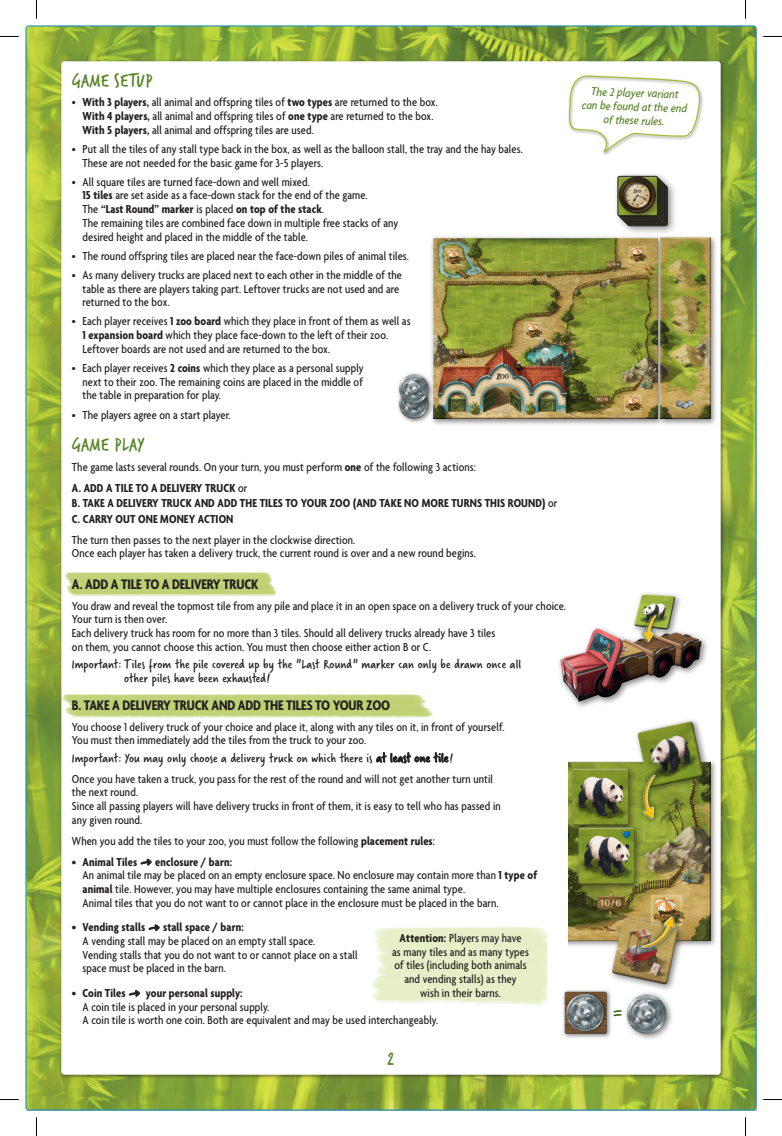
<style>
.page{position:relative;width:782px;height:1136px;background:#fff}
.page>*{position:absolute;margin:0;border:0;box-sizing:border-box;transform-origin:0 0}
.t1{font:20px "Verveine";letter-spacing:.01em;color:#588527}
.t2{font:20px "Verveine";color:#375e12}
.t3{font:700 condensed 15px "Agenda";letter-spacing:-.01em;color:#231f20}
.t4{font:13.75px/13.8px "Verveine";letter-spacing:.01em;color:#231f20}
.t5{font:500 condensed 12.5px/13.8px "Agenda";letter-spacing:.01em;color:#231f20}
.t6{font:700 condensed 12.5px/15.5px "Agenda";letter-spacing:.01em;color:#231f20}
.t7{font:italic 500 condensed 12.5px/13.8px "Agenda";color:#588527;text-align:center}
.s1{font-weight:700}
.s2{font-weight:500}
.s3{font-family:"PW New Arrows";font-weight:400;font-stretch:normal}
</style>
<div class="page">
<img style="left:26px;top:26px;width:730px;height:1084px">
<div style="left:61px;top:61px;width:659px;height:1014px;background:#fff;border-radius:3px"></div>
<img style="left:57px;top:688px;width:376px;height:39px">
<img style="left:59px;top:572px;width:217px;height:25px">
<div style="left:568px;top:762px;width:150px;height:186px;background:#231f20;opacity:.55"></div>
<div style="left:633px;top:718px;width:78px;height:77px;background:#fff"></div>
<div style="left:608px;top:914px;width:78px;height:78px;background:#231f20;opacity:.55"></div>
<img style="left:568px;top:720px;width:142px;height:266px">
<img style="left:614px;top:759px;width:76px;height:76px">
<img style="left:627px;top:906px;width:60px;height:51px">
<div style="left:568px;top:765px;width:69px;height:69px;background:#231f20;opacity:.55"></div>
<div style="left:571px;top:769px;width:60px;height:57px;background:#231f20;opacity:.65"></div>
<div style="left:574px;top:824px;width:69px;height:69px;background:#231f20;opacity:.55"></div>
<div style="left:577px;top:828px;width:60px;height:57px;background:#231f20;opacity:.65"></div>
<div style="left:613px;top:172px;width:64px;height:64px;background:#231f20;opacity:.55"></div>
<div style="left:627px;top:186px;width:40px;height:40px;border:1px solid #231f20;border-radius:2px"></div>
<div style="left:626px;top:185px;width:40px;height:40px;border:1px solid #231f20;border-radius:2px"></div>
<div style="left:625px;top:184px;width:40px;height:40px;border:1px solid #231f20;border-radius:2px"></div>
<div style="left:624px;top:183px;width:40px;height:40px;border:1px solid #231f20;border-radius:2px"></div>
<div style="left:624px;top:183px;width:40px;height:39px;border:1px solid #231f20;border-radius:2px"></div>
<div style="left:623px;top:182px;width:40px;height:40px;border:1px solid #231f20;border-radius:2px"></div>
<div style="left:622px;top:181px;width:40px;height:40px;border:1px solid #231f20;border-radius:2px"></div>
<div style="left:616px;top:174px;width:46px;height:46px;background:#231f20;opacity:.55"></div>
<div style="left:619px;top:177px;width:36px;height:27px;background:#fff;opacity:.65"></div>
<div style="left:619px;top:182px;width:36px;height:31px;background:#231f20;opacity:.65"></div>
<div style="left:619px;top:177px;width:36px;height:36px;border:1px solid #231f20;border-radius:50%"></div>
<div style="left:430px;top:234px;width:235px;height:192px;background:#231f20;opacity:.55"></div>
<div style="left:432px;top:237px;width:226px;height:182px;background:#231f20;opacity:.65"></div>
<div style="left:657px;top:234px;width:60px;height:192px;background:#231f20;opacity:.55"></div>
<div style="left:659px;top:238px;width:52px;height:181px;background:#231f20;opacity:.65"></div>
<div style="left:396px;top:387px;width:38px;height:37px;background:#231f20;opacity:.55"></div>
<div style="left:398px;top:387px;width:31px;height:24px;background:#f2f2f2"></div>
<div style="left:399px;top:394px;width:31px;height:25px;background:#231f20;opacity:.65"></div>
<div style="left:396px;top:372px;width:38px;height:37px;background:#231f20;opacity:.55"></div>
<div style="left:398px;top:373px;width:31px;height:23px;background:#fff;opacity:.65"></div>
<div style="left:399px;top:379px;width:31px;height:25px;background:#231f20;opacity:.65"></div>
<div style="left:562px;top:989px;width:51px;height:51px;background:#231f20;opacity:.55"></div>
<div style="left:563px;top:991px;width:45px;height:42px;background:#fff;opacity:.65"></div>
<div style="left:563px;top:992px;width:45px;height:43px;background:#231f20;opacity:.65"></div>
<div style="left:623px;top:991px;width:51px;height:50px;background:#231f20;opacity:.55"></div>
<div style="left:626px;top:993px;width:39px;height:30px;background:#fff;opacity:.65"></div>
<div style="left:626px;top:1001px;width:42px;height:33px;background:#231f20;opacity:.65"></div>
<svg style="left:568px;top:75px;width:135px;height:80px"></svg>
<img style="left:576px;top:639px;width:131px;height:68px">
<div style="left:559px;top:592px;width:143px;height:110px;background:#fff;opacity:.65"></div>
<div style="left:562px;top:595px;width:141px;height:108px;background:#231f20;opacity:.65"></div>
<img style="left:372px;top:926px;width:175px;height:79px">
<img style="left:626px;top:603px;width:51px;height:51px">
<svg style="left:0;top:36px;width:19px;height:1px"></svg>
<svg style="left:763px;top:36px;width:19px;height:1px"></svg>
<svg style="left:0;top:1099px;width:19px;height:1px"></svg>
<svg style="left:763px;top:1099px;width:19px;height:1px"></svg>
<svg style="left:36px;top:0;width:1px;height:19px"></svg>
<svg style="left:36px;top:1117px;width:1px;height:19px"></svg>
<svg style="left:745px;top:0;width:1px;height:19px"></svg>
<svg style="left:745px;top:1117px;width:1px;height:19px"></svg>
<h1 class="t1" style="left:72px;top:66px;width:82px">GAME SETUP</h1>
<p class="t5" style="left:83px;top:96px;width:357px;text-indent:-11px">• <span class="s1">With 3 players,</span> all animal and offspring tiles of <span class="s1">two types</span> are returned to the box.<br><span class="s1">With 4 players,</span> all animal and offspring tiles of <span class="s1">one type</span> are returned to the box.<br><span class="s1">With 5 players,</span> all animal and offspring tiles are used.</p>
<p class="t5" style="left:83px;top:143px;width:441px;text-indent:-11px">• Put all the tiles of any stall type back in the box, as well as the balloon stall, the tray and the hay bales.<br>These are not needed for the basic game for 3-5 players.</p>
<p class="t5" style="left:83px;top:176px;width:317px;text-indent:-11px">• All square tiles are turned face-down and well mixed.<br><span class="s1">15 tiles</span> are set aside as a face-down stack for the end of the game.<br>The <span class="s1">“Last Round” marker</span> is placed <span class="s1">on top of the stack</span>.<br>The remaining tiles are combined face down in multiple free stacks of any desired height and placed in the middle of the table.</p>
<p class="t5" style="left:72px;top:250px;width:338px">• The round offspring tiles are placed near the face-down piles of animal tiles.</p>
<p class="t5" style="left:83px;top:269px;width:321px;text-indent:-11px">• As many delivery trucks are placed next to each other in the middle of the table as there are players taking part. Leftover trucks are not used and are returned to the box.</p>
<p class="t5" style="left:83px;top:315px;width:329px;text-indent:-11px">• Each player receives <span class="s1">1 zoo board</span> which they place in front of them as well as<br><span class="s1">1 expansion board</span> which they place face-down to the left of their zoo.<br>Leftover boards are not used and are returned to the box.</p>
<p class="t5" style="left:83px;top:362px;width:282px;text-align:justify;text-indent:-11px">• Each player receives <span class="s1">2 coins</span> which they place as a personal supply next to their zoo. The remaining coins are placed in the middle of the table in preparation for play.</p>
<p class="t5" style="left:72px;top:408px;width:160px">• The players agree on a start player.</p>
<h1 class="t1" style="left:72px;top:431px;width:74px">GAME PLAY</h1>
<p class="t5" style="left:72px;top:457px;width:405px;line-height:20.9px">The game lasts several rounds. On your turn, you must perform <span class="s1">one</span> of the following 3 actions:<br><span class="s1">A. ADD A TILE TO A DELIVERY TRUCK</span> or</p>
<p class="t6" style="left:72px;top:496px;width:487px">B. TAKE A DELIVERY TRUCK AND ADD THE TILES TO YOUR ZOO (AND TAKE NO MORE TURNS THIS ROUND) <span class="s2">or<br></span>C. CARRY OUT ONE MONEY ACTION</p>
<p class="t5" style="left:72px;top:533px;width:405px">The turn then passes to the next player in the clockwise direction.<br>Once each player has taken a delivery truck, the current round is over and a new round begins.</p>
<p class="t3" style="left:72px;top:576px;width:188px">A. ADD A TILE TO A DELIVERY TRUCK</p>
<p class="t5" style="left:72px;top:600px;width:495px">You draw and reveal the topmost tile from any pile and place it in an open space on a delivery truck of your choice.<br>Your turn is then over.<br>Each delivery truck has room for no more than 3 tiles. Should all delivery trucks already have 3 tiles<br>on them, you cannot choose this action. You must then choose either action B or C.</p>
<p class="t4" style="left:124px;top:658px;width:398px;text-indent:-52px">Important: Tiles from the pile covered up by the "Last Round" marker can only be drawn once all other piles have been exhausted!</p>
<p class="t3" style="left:72px;top:697px;width:320px">B. TAKE A DELIVERY TRUCK AND ADD THE TILES TO YOUR ZOO</p>
<p class="t5" style="left:72px;top:721px;width:434px">You choose 1 delivery truck of your choice and place it, along with any tiles on it, in front of yourself.<br>You must then immediately add the tiles from the truck to your zoo.</p>
<p class="t4" style="left:72px;top:751px;width:383px">Important: You may only choose a delivery truck on which there is at least one tile!</p>
<p class="t5" style="left:72px;top:772px;width:430px">Once you have taken a truck, you pass for the rest of the round and will not get another turn until the next round.<br>Since all passing players will have delivery trucks in front of them, it is easy to tell who has passed in any given round.</p>
<p class="t5" style="left:72px;top:835px;width:364px">When you add the tiles to your zoo, you must follow the following <span class="s1">placement rules</span>:</p>
<p class="t5" style="left:83px;top:855px;width:456px;text-indent:-11px"><span class="s1">• Animal Tiles</span> <span class="s3">q</span> <span class="s1">enclosure / barn:<br></span>An animal tile may be placed on an empty enclosure space. No enclosure may contain more than <span class="s1">1 type of animal</span> tile. However, you may have multiple enclosures containing the same animal type.<br>Animal tiles that you do not want to or cannot place in the enclosure must be placed in the barn.</p>
<p class="t5" style="left:83px;top:921px;width:276px;text-indent:-11px"><span class="s1">• Vending stalls</span> <span class="s3">q</span> <span class="s1">stall space / barn:<br></span>A vending stall may be placed on an empty stall space.<br>Vending stalls that you do not want to or cannot place on a stall space must be placed in the barn.</p>
<p class="t5" style="left:83px;top:987px;width:357px;text-indent:-11px"><span class="s1">• Coin Tiles</span> <span class="s3">q</span> <span class="s1">your personal supply:<br></span>A coin tile is placed in your personal supply.<br>A coin tile is worth one coin. Both are equivalent and may be used interchangeably.</p>
<p class="t5" style="left:392px;top:932px;width:138px;text-align:center"><span class="s1">Attention:</span> Players may have<br>as many tiles and as many types of tiles (including both animals and vending stalls) as they<br>wish in their barns.</p>
<h1 class="t1" style="left:387px;top:1044px;width:8px">2</h1>
<p class="t7" style="left:582px;top:85px;width:107px;rotate:2deg">The 2 player variant can be found at the end of these rules.</p>
<h1 class="t2" style="left:613px;top:999px;width:11px">=</h1>
</div>
